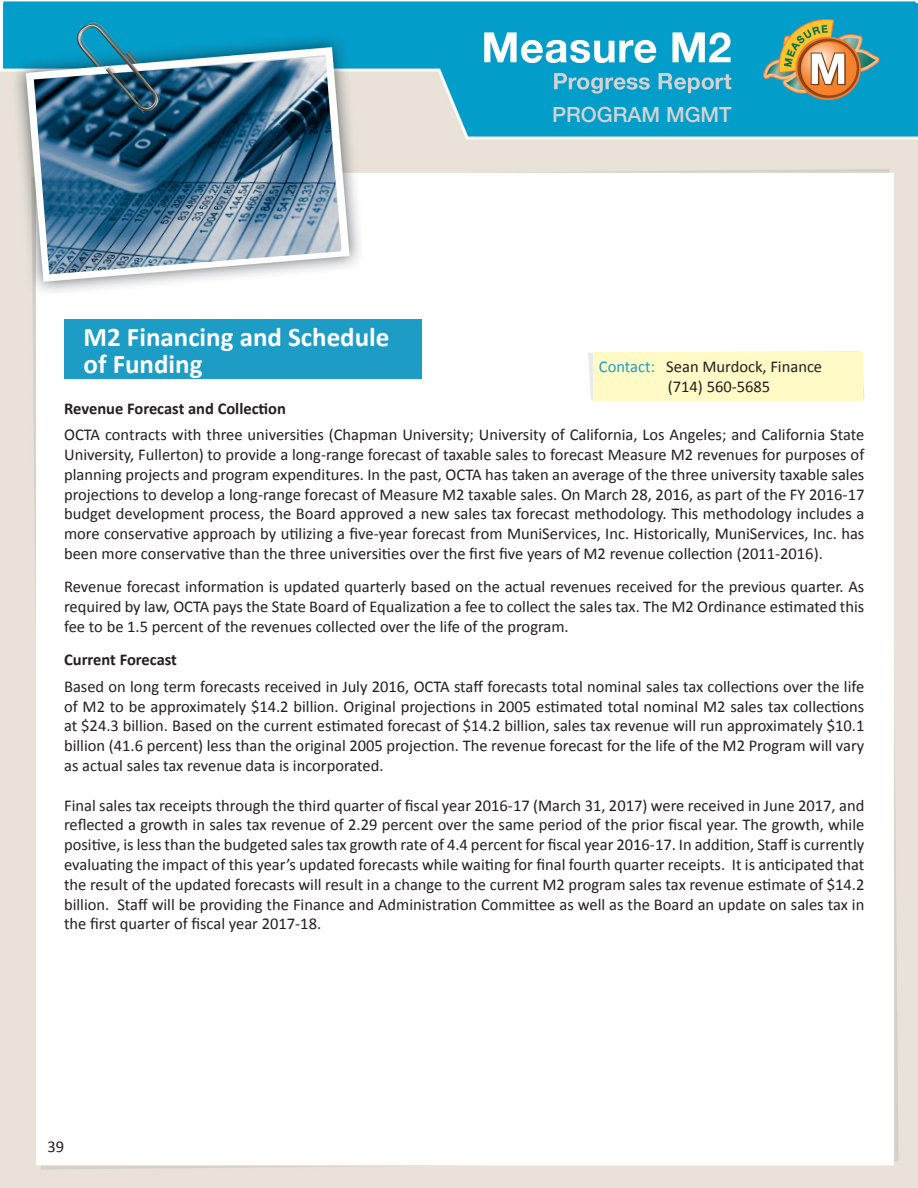
<style>
.page{position:relative;width:918px;height:1188px;background:#fff}
.page>*{position:absolute;margin:0;border:0;box-sizing:border-box;transform-origin:0 0}
.t1{font:700 27px/27px "Calibri";color:#fff}
.t2{font:500 21px "Helvetica Neue LT Std";color:#d4d3d2}
.t3{font:16.5px/19.8px "Calibri";color:#231f20;text-align:justify}
.t4{font:700 16.5px "Calibri";color:#231f20}
.s1{color:#1d9dc6}
</style>
<div class="page">
<img style="left:0;top:1px;width:918px;height:1187px">
<div style="left:64px;top:320px;width:358px;height:59px;background:#1d9dc6"></div>
<svg style="left:588px;top:351px;width:276px;height:49px"></svg>
<div style="left:594px;top:353px;width:269px;height:48px;background:#fffac6"></div>
<img style="left:34px;top:57px;width:307px;height:217px">
<img style="left:65px;top:22px;width:95px;height:93px">
<p class="t2" style="left:552px;top:102px;width:181px">PROGRAM MGMT</p>
<p class="t1" style="left:84px;top:324px;width:307px">M2 Financing and Schedule of Funding</p>
<p class="t4" style="left:64px;top:398px;width:223px">Revenue Forecast and Collection</p>
<p class="t3" style="left:64px;top:425px;width:802px">OCTA contracts with three universities (Chapman University; University of California, Los Angeles; and California State University, Fullerton) to provide a long‐range forecast of taxable sales to forecast Measure M2 revenues for purposes of planning projects and program expenditures. In the past, OCTA has taken an average of the three university taxable sales projections to develop a long‐range forecast of Measure M2 taxable sales. On March 28, 2016, as part of the FY 2016-17 budget development process, the Board approved a new sales tax forecast methodology. This methodology includes a more conservative approach by utilizing a five-year forecast from MuniServices, Inc. Historically, MuniServices, Inc. has been more conservative than the three universities over the first five years of M2 revenue collection (2011-2016).</p>
<p class="t3" style="left:64px;top:577px;width:802px">Revenue forecast information is updated quarterly based on the actual revenues received for the previous quarter. As required by law, OCTA pays the State Board of Equalization a fee to collect the sales tax. The M2 Ordinance estimated this fee to be 1.5 percent of the revenues collected over the life of the program.</p>
<p class="t4" style="left:64px;top:649px;width:114px">Current Forecast</p>
<p class="t3" style="left:64px;top:676px;width:802px">Based on long term forecasts received in July 2016, OCTA staff forecasts total nominal sales tax collections over the life of M2 to be approximately $14.2 billion. Original projections in 2005 estimated total nominal M2 sales tax collections at $24.3 billion. Based on the current estimated forecast of $14.2 billion, sales tax revenue will run approximately $10.1 billion (41.6 percent) less than the original 2005 projection. The revenue forecast for the life of the M2 Program will vary as actual sales tax revenue data is incorporated.</p>
<p class="t3" style="left:64px;top:795px;width:802px">Final sales tax receipts through the third quarter of fiscal year 2016-17 (March 31, 2017) were received in June 2017, and reflected a growth in sales tax revenue of 2.29 percent over the same period of the prior fiscal year. The growth, while positive, is less than the budgeted sales tax growth rate of 4.4 percent for fiscal year 2016-17. In addition, Staff is currently evaluating the impact of this year’s updated forecasts while waiting for final fourth quarter receipts. It is anticipated that the result of the updated forecasts will result in a change to the current M2 program sales tax revenue estimate of $14.2 billion. Staff will be providing the Finance and Administration Committee as well as the Board an update on sales tax in the first quarter of fiscal year 2017-18.</p>
<p class="t3" style="left:668px;top:356px;width:156px;text-indent:-69px"><span class="s1">Contact:</span> Sean Murdock, Finance (714) 560-5685</p>
<p class="t3" style="left:47px;top:1136px;width:18px">39</p>
</div>
